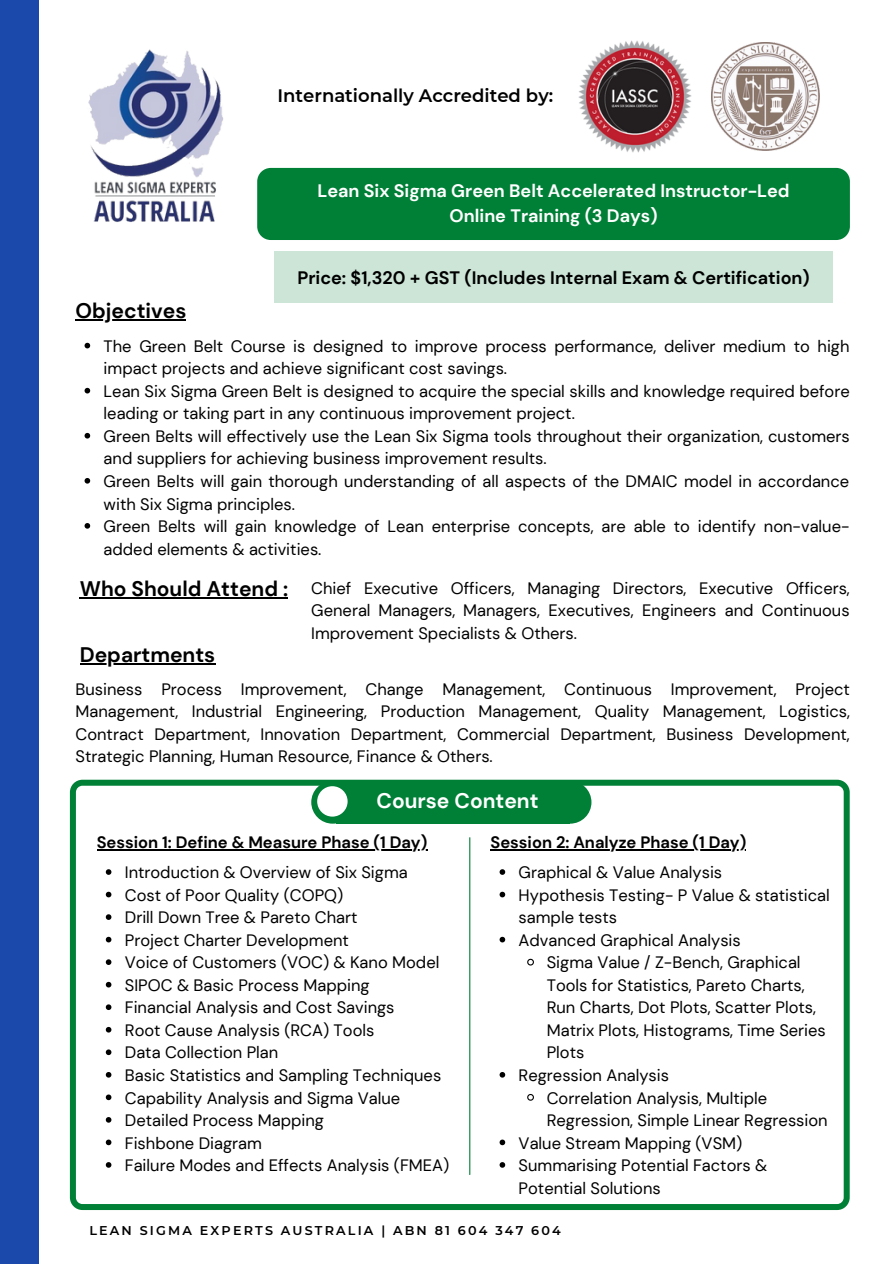
<style>
.page{position:relative;width:894px;height:1264px;background:#fff}
.page>*{position:absolute;margin:0;border:0;box-sizing:border-box;transform-origin:0 0}
.t1{font:700 21px "DM Sans";color:#000}
.t2{font:700 21px "DM Sans";color:#fff}
.t3{font:700 18px/24.8px "DM Sans";color:#fff;text-align:center}
.t4{font:700 18px "DM Sans";color:#000}
.t5{font:600 18px "Montserrat";color:#000}
.t6{font:16.5px/22.5px "DM Sans";color:#000}
.t7{font:700 16.5px "DM Sans";color:#000}
.t8{font:600 12.75px "Montserrat";letter-spacing:.17em;color:#000}
</style>
<div class="page">
<div style="left:0;top:0;width:39px;height:1263px;background:#1b48ab"></div>
<img style="left:88px;top:49px;width:135px;height:173px">
<img style="left:711px;top:42px;width:108px;height:108px">
<img style="left:578px;top:40px;width:114px;height:113px">
<div style="left:257px;top:168px;width:592px;height:72px;background:#008037;border-radius:14px"></div>
<svg style="left:70px;top:779px;width:779px;height:430px"></svg>
<div style="left:336px;top:779px;width:233px;height:44px;background:#008037"></div>
<div style="left:311px;top:780px;width:43px;height:43px;background:#008037;border-radius:50%"></div>
<div style="left:317px;top:786px;width:30px;height:30px;background:#fff;border-radius:50%"></div>
<div style="left:548px;top:780px;width:43px;height:43px;background:#008037;border-radius:50%"></div>
<svg style="left:106px;top:869px;width:5px;height:5px"></svg>
<svg style="left:106px;top:891px;width:5px;height:6px"></svg>
<svg style="left:106px;top:914px;width:5px;height:5px"></svg>
<svg style="left:106px;top:936px;width:5px;height:6px"></svg>
<svg style="left:106px;top:959px;width:5px;height:6px"></svg>
<svg style="left:106px;top:981px;width:5px;height:6px"></svg>
<svg style="left:106px;top:1004px;width:5px;height:6px"></svg>
<svg style="left:106px;top:1026px;width:5px;height:6px"></svg>
<svg style="left:106px;top:1049px;width:5px;height:6px"></svg>
<svg style="left:106px;top:1071px;width:5px;height:6px"></svg>
<svg style="left:106px;top:1094px;width:5px;height:6px"></svg>
<svg style="left:106px;top:1117px;width:5px;height:5px"></svg>
<svg style="left:106px;top:1139px;width:5px;height:6px"></svg>
<svg style="left:106px;top:1162px;width:5px;height:5px"></svg>
<hr style="left:469px;top:837px;width:1px;height:337px;background:#008037">
<div style="left:274px;top:251px;width:558px;height:52px;background:#cce5d7"></div>
<svg style="left:84px;top:343px;width:6px;height:5px"></svg>
<svg style="left:84px;top:388px;width:6px;height:5px"></svg>
<svg style="left:84px;top:433px;width:6px;height:5px"></svg>
<svg style="left:84px;top:478px;width:6px;height:5px"></svg>
<svg style="left:84px;top:523px;width:6px;height:5px"></svg>
<hr style="left:75px;top:319px;width:111px;height:1px;background:#000">
<hr style="left:80px;top:597px;width:208px;height:1px;background:#000">
<hr style="left:80px;top:663px;width:135px;height:1px;background:#000">
<hr style="left:97px;top:849px;width:330px;height:1px;background:#000">
<hr style="left:490px;top:849px;width:256px;height:1px;background:#000">
<svg style="left:499px;top:869px;width:6px;height:5px"></svg>
<svg style="left:499px;top:891px;width:6px;height:6px"></svg>
<svg style="left:499px;top:936px;width:6px;height:6px"></svg>
<svg style="left:526px;top:957px;width:8px;height:9px"></svg>
<svg style="left:499px;top:1071px;width:6px;height:6px"></svg>
<svg style="left:526px;top:1093px;width:8px;height:8px"></svg>
<svg style="left:499px;top:1139px;width:6px;height:6px"></svg>
<svg style="left:499px;top:1162px;width:6px;height:5px"></svg>
<p class="t5" style="left:277px;top:84px;width:277px">Internationally Accredited by:</p>
<p class="t3" style="left:317px;top:179px;width:473px">Lean Six Sigma Green Belt Accelerated Instructor-Led<br>Online Training (3 Days)</p>
<p class="t1" style="left:75px;top:297px;width:112px">Objectives</p>
<p class="t4" style="left:297px;top:266px;width:513px">Price: $1,320 + GST (Includes Internal Exam &amp; Certification)</p>
<p class="t6" style="left:104px;top:335px;width:747px">The Green Belt Course is designed to improve process performance, deliver medium to high impact projects and achieve significant cost savings.</p>
<p class="t6" style="left:104px;top:380px;width:747px">Lean Six Sigma Green Belt is designed to acquire the special skills and knowledge required before leading or taking part in any continuous improvement project.</p>
<p class="t6" style="left:104px;top:425px;width:747px">Green Belts will effectively use the Lean Six Sigma tools throughout their organization, customers and suppliers for achieving business improvement results.</p>
<p class="t6" style="left:104px;top:470px;width:747px">Green Belts will gain thorough understanding of all aspects of the DMAIC model in accordance with Six Sigma principles.</p>
<p class="t6" style="left:104px;top:515px;width:747px">Green Belts will gain knowledge of Lean enterprise concepts, are able to identify non-value&shy;added elements &amp; activities.</p>
<p class="t1" style="left:80px;top:575px;width:210px">Who Should Attend :</p>
<p class="t6" style="left:311px;top:577px;width:540px;text-align:justify">Chief Executive Officers, Managing Directors, Executive Officers, General Managers, Managers, Executives, Engineers and Continuous Improvement Specialists &amp; Others.</p>
<p class="t1" style="left:80px;top:641px;width:137px">Departments</p>
<p class="t6" style="left:75px;top:678px;width:775px;text-align:justify">Business Process Improvement, Change Management, Continuous Improvement, Project Management, Industrial Engineering, Production Management, Quality Management, Logistics, Contract Department, Innovation Department, Commercial Department, Business Development, Strategic Planning, Human Resource, Finance &amp; Others.</p>
<p class="t2" style="left:376px;top:787px;width:163px">Course Content</p>
<p class="t7" style="left:97px;top:832px;width:332px">Session 1: Define &amp; Measure Phase (1 Day)</p>
<p class="t7" style="left:490px;top:832px;width:257px">Session 2: Analyze Phase (1 Day)</p>
<p class="t6" style="left:518px;top:861px;width:205px">Graphical &amp; Value Analysis</p>
<p class="t6" style="left:518px;top:883px;width:312px">Hypothesis Testing- P Value &amp; statistical sample tests</p>
<p class="t6" style="left:518px;top:928px;width:223px">Advanced Graphical Analysis</p>
<p class="t6" style="left:546px;top:951px;width:280px">Sigma Value / Z-Bench, Graphical<br>Tools for Statistics, Pareto Charts,<br>Run Charts, Dot Plots, Scatter Plots,<br>Matrix Plots, Histograms, Time Series<br>Plots</p>
<p class="t6" style="left:518px;top:1064px;width:152px">Regression Analysis</p>
<p class="t6" style="left:546px;top:1086px;width:282px">Correlation Analysis, Multiple<br>Regression, Simple Linear Regression</p>
<p class="t6" style="left:518px;top:1131px;width:225px">Value Stream Mapping (VSM)</p>
<p class="t6" style="left:518px;top:1154px;width:250px">Summarising Potential Factors &amp;<br>Potential Solutions</p>
<p class="t6" style="left:125px;top:861px;width:284px">Introduction &amp; Overview of Six Sigma</p>
<p class="t6" style="left:125px;top:883px;width:220px">Cost of Poor Quality (COPQ)</p>
<p class="t6" style="left:125px;top:906px;width:234px">Drill Down Tree &amp; Pareto Chart</p>
<p class="t6" style="left:125px;top:928px;width:225px">Project Charter Development</p>
<p class="t6" style="left:125px;top:951px;width:316px">Voice of Customers (VOC) &amp; Kano Model</p>
<p class="t6" style="left:125px;top:974px;width:246px">SIPOC &amp; Basic Process Mapping</p>
<p class="t6" style="left:125px;top:996px;width:271px">Financial Analysis and Cost Savings</p>
<p class="t6" style="left:125px;top:1019px;width:251px">Root Cause Analysis (RCA) Tools</p>
<p class="t6" style="left:125px;top:1041px;width:155px">Data Collection Plan</p>
<p class="t6" style="left:125px;top:1064px;width:318px">Basic Statistics and Sampling Techniques</p>
<p class="t6" style="left:125px;top:1086px;width:277px">Capability Analysis and Sigma Value</p>
<p class="t6" style="left:125px;top:1109px;width:201px">Detailed Process Mapping</p>
<p class="t6" style="left:125px;top:1131px;width:138px">Fishbone Diagram</p>
<p class="t6" style="left:125px;top:1154px;width:326px">Failure Modes and Effects Analysis (FMEA)</p>
<p class="t8" style="left:89px;top:1222px;width:473px">LEAN SIGMA EXPERTS AUSTRALIA | ABN 81 604 347 604</p>
</div>
